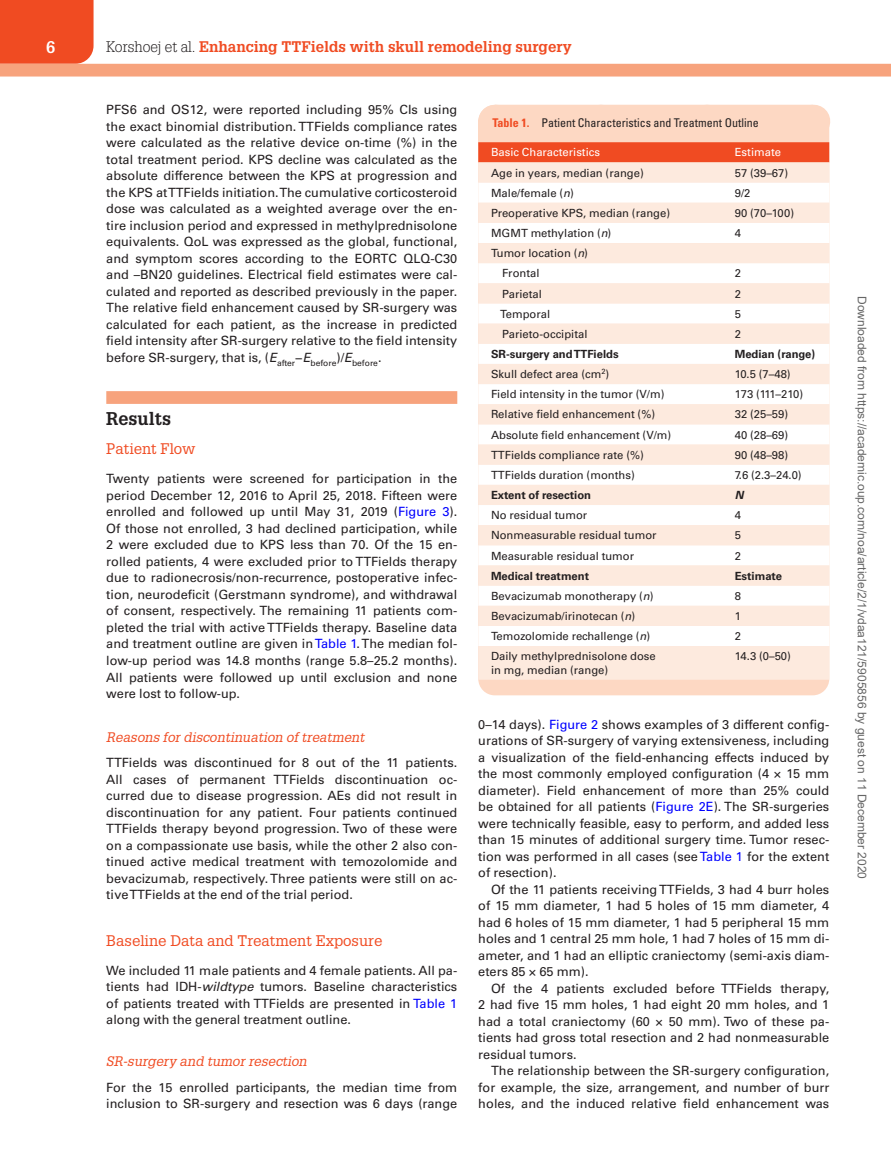
<style>
.page{position:relative;width:891px;height:1175px;background:#fff}
.page>*{position:absolute;margin:0;border:0;box-sizing:border-box;transform-origin:0 0}
.t1{font:700 18px "Glypha LT Std";color:#231f20}
.t2{font:700 16.5px "Glypha LT Std";color:#fff}
.t3{font:700 15px "Glypha LT Std";color:#f04b22}
.t4{font:15px "Glypha LT Std";color:#f04b22}
.t5{font:italic 13.5px "Glypha LT Std";color:#f04b22}
.t6{font:12.75px/16.5px "Univers LT Std";color:#231f20;text-align:justify}
.t7{font:12px "Arial";color:#666}
.t8{font:condensed 12px "Univers LT Std";color:#231f20}
.t9{font:11.25px/20.1px "Univers LT Std";color:#231f20}
.t10{font:700 11.25px "Univers LT Std";color:#231f20}
.t11{font:11.25px "Univers LT Std";color:#fff}
.t12{font:11.25px "Univers LT Std";letter-spacing:-.035em;color:#231f20}
.t13{font:italic 700 11.25px "Univers LT Std";color:#231f20}
.s1{font-weight:300;color:#231f20}
.s2{font-style:italic}
.s3{color:#00f}
.s4{font-weight:700;color:#f04b22}
</style>
<div class="page">
<div style="left:0;top:0;width:94px;height:64px;background:#f04b22"></div>
<div style="left:0;top:64px;width:891px;height:12px;background:#f7a37d"></div>
<div style="left:106px;top:391px;width:351px;height:13px;background:#f7a37d"></div>
<div style="left:478px;top:105px;width:351px;height:590px;background:#fdd8c3;border-radius:16px"></div>
<svg style="left:478px;top:105px;width:351px;height:57px"></svg>
<div style="left:478px;top:162px;width:351px;height:517px;background:#fdeade"></div>
<svg style="left:478px;top:182px;width:351px;height:464px;background:#fef4ee"></svg>
<p class="t2" style="left:46px;top:37px;width:11px">6</p>
<p class="t3" style="left:106px;top:37px;width:467px"><span class="s1">Korshoej et al.</span> Enhancing TTFields with skull remodeling surgery</p>
<p class="t6" style="left:106px;top:102px;width:353px">PFS6 and OS12, were reported including 95% CIs using the exact binomial distribution. TTFields compliance rates were calculated as the relative device on-time (%) in the total treatment period. KPS decline was calculated as the absolute difference between the KPS at progression and the KPS at TTFields initiation. The cumulative corticosteroid dose was calculated as a weighted average over the en&shy;tire inclusion period and expressed in methylprednisolone equivalents. QoL was expressed as the global, functional, and symptom scores according to the EORTC QLQ-C30 and –BN20 guidelines. Electrical field estimates were cal&shy;culated and reported as described previously in the paper.<br>The relative field enhancement caused by SR-surgery was calculated for each patient, as the increase in predicted field intensity after SR-surgery relative to the field intensity before SR-surgery, that is, (<span class="s2">E</span><sub>after</sub>−<span class="s2">E</span><sub>before</sub>)/<span class="s2">E</span><sub>before</sub>.</p>
<h1 class="t1" style="left:106px;top:407px;width:66px">Results</h1>
<p class="t4" style="left:106px;top:440px;width:91px">Patient Flow</p>
<p class="t6" style="left:106px;top:471px;width:353px">Twenty patients were screened for participation in the period December 12, 2016 to April 25, 2018. Fifteen were enrolled and followed up until May 31, 2019 (<span class="s3">Figure 3</span>).<br>Of those not enrolled, 3 had declined participation, while 2 were excluded due to KPS less than 70. Of the 15 en&shy;rolled patients, 4 were excluded prior to TTFields therapy due to radionecrosis/non-recurrence, postoperative infec&shy;tion, neurodeficit (Gerstmann syndrome), and withdrawal of consent, respectively. The remaining 11 patients com&shy;pleted the trial with active TTFields therapy. Baseline data and treatment outline are given in <span class="s3">Table 1</span>. The median fol&shy;low-up period was 14.8 months (range 5.8–25.2 months).<br>All patients were followed up until exclusion and none were lost to follow-up.</p>
<p class="t5" style="left:106px;top:728px;width:260px">Reasons for discontinuation of treatment</p>
<p class="t6" style="left:106px;top:754px;width:353px">TTFields was discontinued for 8 out of the 11 patients.<br>All cases of permanent TTFields discontinuation oc&shy;curred due to disease progression. AEs did not result in discontinuation for any patient. Four patients continued TTFields therapy beyond progression. Two of these were on a compassionate use basis, while the other 2 also con&shy;tinued active medical treatment with temozolomide and bevacizumab, respectively. Three patients were still on ac&shy;tive TTFields at the end of the trial period.</p>
<p class="t4" style="left:106px;top:931px;width:278px">Baseline Data and Treatment Exposure</p>
<p class="t6" style="left:106px;top:962px;width:353px">We included 11 male patients and 4 female patients. All pa&shy;tients had IDH-<span class="s2">wildtype</span> tumors. Baseline characteristics of patients treated with TTFields are presented in <span class="s3">Table 1 </span>along with the general treatment outline.</p>
<p class="t5" style="left:106px;top:1053px;width:202px">SR-surgery and tumor resection</p>
<p class="t6" style="left:106px;top:1079px;width:353px">For the 15 enrolled participants, the median time from inclusion to SR-surgery and resection was 6 days (range</p>
<p class="t8" style="left:493px;top:115px;width:268px"><span class="s4">Table 1.</span> Patient Characteristics and Treatment Outline</p>
<p class="t11" style="left:491px;top:146px;width:111px">Basic Characteristics</p>
<p class="t11" style="left:735px;top:146px;width:48px">Estimate</p>
<p class="t9" style="left:491px;top:163px;width:154px">Age in years, median (range)</p>
<p class="t9" style="left:735px;top:163px;width:55px">57 (39–67)</p>
<p class="t9" style="left:491px;top:183px;width:84px">Male/female (<span class="s2">n</span>)</p>
<p class="t9" style="left:735px;top:183px;width:17px">9/2</p>
<p class="t9" style="left:491px;top:203px;width:181px">Preoperative KPS, median (range)</p>
<p class="t9" style="left:735px;top:203px;width:61px">90 (70–100)</p>
<p class="t9" style="left:491px;top:223px;width:122px">MGMT methylation (<span class="s2">n</span>)</p>
<p class="t9" style="left:735px;top:223px;width:8px">4</p>
<p class="t9" style="left:502px;top:243px;width:87px;text-indent:-11px">Tumor location (<span class="s2">n</span>)<br>Frontal</p>
<p class="t9" style="left:735px;top:263px;width:8px">2</p>
<p class="t9" style="left:502px;top:283px;width:41px">Parietal</p>
<p class="t9" style="left:735px;top:283px;width:8px">2</p>
<p class="t9" style="left:500px;top:304px;width:51px">Temporal</p>
<p class="t9" style="left:735px;top:304px;width:8px">5</p>
<p class="t9" style="left:502px;top:324px;width:87px">Parieto-occipital</p>
<p class="t9" style="left:735px;top:324px;width:8px">2</p>
<p class="t10" style="left:491px;top:347px;width:129px">SR-surgery and TTFields</p>
<p class="t10" style="left:735px;top:347px;width:82px">Median (range)</p>
<p class="t9" style="left:491px;top:364px;width:120px">Skull defect area (cm<sup>2</sup>)</p>
<p class="t9" style="left:735px;top:364px;width:57px">10.5 (7–48)</p>
<p class="t9" style="left:491px;top:384px;width:175px">Field intensity in the tumor (V/m)</p>
<p class="t12" style="left:735px;top:387px;width:70px">173 (111–210)</p>
<p class="t9" style="left:491px;top:404px;width:166px">Relative field enhancement (%)</p>
<p class="t9" style="left:735px;top:404px;width:55px">32 (25–59)</p>
<p class="t9" style="left:491px;top:424px;width:182px">Absolute field enhancement (V/m)</p>
<p class="t9" style="left:735px;top:424px;width:55px">40 (28–69)</p>
<p class="t9" style="left:491px;top:445px;width:154px">TTFields compliance rate (%)</p>
<p class="t9" style="left:735px;top:445px;width:55px">90 (48–98)</p>
<p class="t9" style="left:491px;top:465px;width:145px">TTFields duration (months)</p>
<p class="t9" style="left:735px;top:465px;width:68px">7.6 (2.3–24.0)</p>
<p class="t10" style="left:491px;top:488px;width:102px">Extent of resection</p>
<p class="t13" style="left:735px;top:488px;width:10px">N</p>
<p class="t9" style="left:491px;top:505px;width:98px">No residual tumor</p>
<p class="t9" style="left:735px;top:505px;width:8px">4</p>
<p class="t9" style="left:491px;top:525px;width:167px">Nonmeasurable residual tumor</p>
<p class="t9" style="left:735px;top:525px;width:8px">5</p>
<p class="t9" style="left:491px;top:545px;width:145px">Measurable residual tumor</p>
<p class="t9" style="left:735px;top:545px;width:8px">2</p>
<p class="t10" style="left:491px;top:569px;width:100px">Medical treatment</p>
<p class="t10" style="left:735px;top:569px;width:49px">Estimate</p>
<p class="t9" style="left:491px;top:586px;width:164px">Bevacizumab monotherapy (<span class="s2">n</span>)</p>
<p class="t9" style="left:735px;top:586px;width:8px">8</p>
<p class="t9" style="left:491px;top:606px;width:146px">Bevacizumab/irinotecan (<span class="s2">n</span>)</p>
<p class="t9" style="left:735px;top:606px;width:8px">1</p>
<p class="t9" style="left:491px;top:626px;width:161px">Temozolomide rechallenge (<span class="s2">n</span>)</p>
<p class="t9" style="left:735px;top:626px;width:8px">2</p>
<p class="t9" style="left:491px;top:649px;width:166px;line-height:13.5px">Daily methylprednisolone dose in mg, median (range)</p>
<p class="t9" style="left:735px;top:646px;width:58px">14.3 (0–50)</p>
<p class="t6" style="left:478px;top:716px;width:353px">0–14 days). <span class="s3">Figure 2</span> shows examples of 3 different config&shy;urations of SR-surgery of varying extensiveness, including a visualization of the field-enhancing effects induced by the most commonly employed configuration (4 × 15 mm diameter). Field enhancement of more than 25% could be obtained for all patients (<span class="s3">Figure 2E</span>). The SR-surgeries were technically feasible, easy to perform, and added less than 15 minutes of additional surgery time. Tumor resec&shy;tion was performed in all cases (see <span class="s3">Table 1</span> for the extent of resection).</p>
<p class="t6" style="left:478px;top:881px;width:353px;text-indent:13px">Of the 11 patients receiving TTFields, 3 had 4 burr holes of 15 mm diameter, 1 had 5 holes of 15 mm diameter, 4 had 6 holes of 15 mm diameter, 1 had 5 peripheral 15 mm holes and 1 central 25 mm hole, 1 had 7 holes of 15 mm di&shy;ameter, and 1 had an elliptic craniectomy (semi-axis diam&shy;eters 85 × 65 mm).</p>
<p class="t6" style="left:478px;top:980px;width:353px;text-indent:13px">Of the 4 patients excluded before TTFields therapy, 2 had five 15 mm holes, 1 had eight 20 mm holes, and 1 had a total craniectomy (60 × 50 mm). Two of these pa&shy;tients had gross total resection and 2 had nonmeasurable residual tumors.</p>
<p class="t6" style="left:478px;top:1062px;width:353px;text-indent:13px">The relationship between the SR-surgery configuration, for example, the size, arrangement, and number of burr holes, and the induced relative field enhancement was</p>
<p class="t7" style="left:866px;top:296px;width:584px;rotate:90deg">Downloaded from https://academic.oup.com/noa/article/2/1/vdaa121/5905856 by guest on 11 December 2020</p>
</div>
